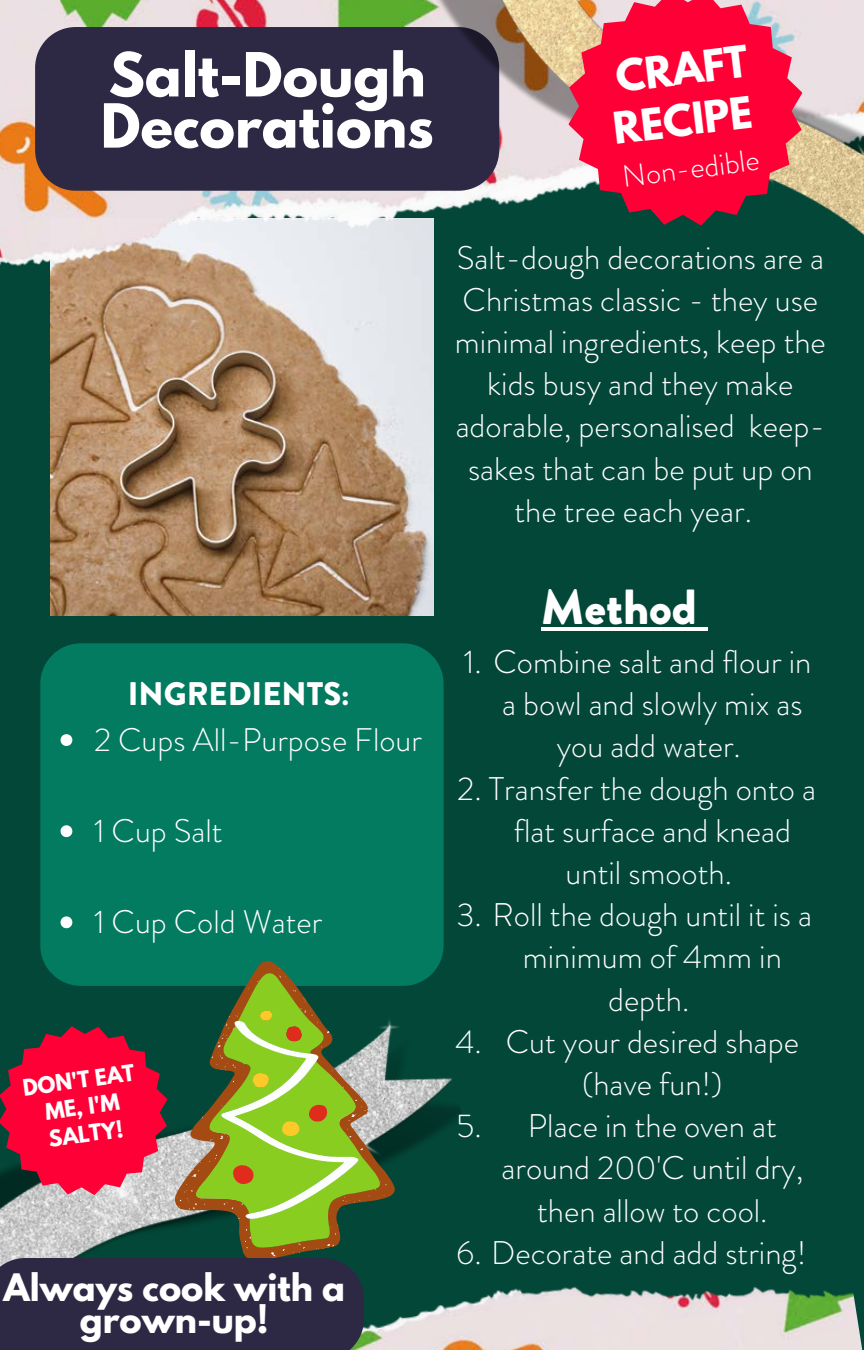
<style>
.page{position:relative;width:864px;height:1350px;background:#034738}
.page>*{position:absolute;margin:0;border:0;box-sizing:border-box;transform-origin:0 0}
.t1{font:700 53.77px/51.1px "League Spartan";color:#fff}
.t2{font:900 49.27px "Brandon Grotesque";color:#fff}
.t3{font:700 38.7px/50.9px "League Spartan";color:#fff}
.t4{font:700 33.52px/31.9px "League Spartan";color:#fff;text-align:center}
.t5{font:300 32.62px/42.3px "Brandon Grotesque";color:#fff;text-align:center}
.t6{font:900 32.62px "Brandon Grotesque";color:#fff}
.t7{font:300 30.38px "Brandon Grotesque";color:#fff}
.t8{font:700 20.25px/27px "League Spartan";color:#fff;text-align:center}
</style>
<div class="page">
<img style="left:50px;top:417px;width:383px;height:198px">
<img style="left:0;top:0;width:434px;height:417px">
<img style="left:529px;top:1286px;width:334px;height:64px">
<div style="left:35px;top:27px;width:329px;height:164px;background:#2d2944"></div>
<img style="left:0;top:984px;width:529px;height:366px">
<div style="left:40px;top:643px;width:404px;height:343px;background:#037b61;border-radius:40px"></div>
<svg style="left:135px;top:961px;width:267px;height:315px"></svg>
<img style="left:364px;top:0;width:500px;height:368px">
<svg style="left:0;top:1015px;width:179px;height:192px"></svg>
<svg style="left:61px;top:734px;width:11px;height:12px"></svg>
<svg style="left:61px;top:825px;width:11px;height:12px"></svg>
<svg style="left:61px;top:916px;width:11px;height:12px"></svg>
<hr style="left:541px;top:628px;width:156px;height:3px;background:#fff">
<svg style="left:697px;top:628px;width:11px;height:3px"></svg>
<svg style="left:553px;top:0;width:265px;height:241px;fill:#ff0036"></svg>
<div style="left:0;top:1258px;width:364px;height:92px;background:#2d2944"></div>
<h1 class="t1" style="left:101px;top:56px;width:335px">Salt-Dough<br>Decorations</h1>
<p class="t6" style="left:128px;top:671px;width:223px">INGREDIENTS:</p>
<p class="t5" style="left:94px;top:719px;width:329px">2 Cups All-Purpose Flour</p>
<p class="t5" style="left:94px;top:810px;width:130px">1 Cup Salt</p>
<p class="t5" style="left:94px;top:901px;width:230px">1 Cup Cold Water</p>
<p class="t8" style="left:21px;top:1077px;width:114px;rotate:-8deg">DON'T EAT<br>ME, I'M<br>SALTY!</p>
<p class="t4" style="left:3px;top:1276px;width:343px">Always cook with a grown-up!</p>
<p class="t3" style="left:605px;top:58px;width:143px;rotate:-7deg">CRAFT<br>RECIPE</p>
<p class="t7" style="left:620px;top:155px;width:139px;rotate:-7deg">Non-edible</p>
<p class="t5" style="left:455px;top:237px;width:373px">Salt-dough decorations are a<br>Christmas classic - they use minimal ingredients, keep the kids busy and they make adorable, personalised keep&shy;sakes that can be put up on the tree each year.</p>
<h2 class="t2" style="left:541px;top:572px;width:157px">Method</h2>
<p class="t5" style="left:464px;top:641px;width:349px">1. Combine salt and flour in</p>
<p class="t5" style="left:502px;top:683px;width:302px">a bowl and slowly mix as</p>
<p class="t5" style="left:557px;top:725px;width:186px">you add water.</p>
<p class="t5" style="left:457px;top:768px;width:360px">2. Transfer the dough onto a</p>
<p class="t5" style="left:514px;top:810px;width:279px">flat surface and knead</p>
<p class="t5" style="left:566px;top:852px;width:168px">until smooth.</p>
<p class="t5" style="left:457px;top:894px;width:357px">3. Roll the dough until it is a</p>
<p class="t5" style="left:523px;top:936px;width:260px">minimum of 4mm in</p>
<p class="t5" style="left:608px;top:978px;width:83px">depth.</p>
<p class="t5" style="left:506px;top:1021px;width:295px">Cut your desired shape</p>
<p class="t5" style="left:582px;top:1063px;width:142px">(have fun!)</p>
<p class="t5" style="left:528px;top:1105px;width:250px">Place in the oven at</p>
<p class="t5" style="left:502px;top:1147px;width:303px">around 200'C until dry,</p>
<p class="t5" style="left:537px;top:1189px;width:232px">then allow to cool.</p>
<p class="t5" style="left:456px;top:1232px;width:352px">6. Decorate and add string!</p>
<p class="t5" style="left:455px;top:1021px;width:28px">4.</p>
<p class="t5" style="left:457px;top:1105px;width:27px">5.</p>
</div>
